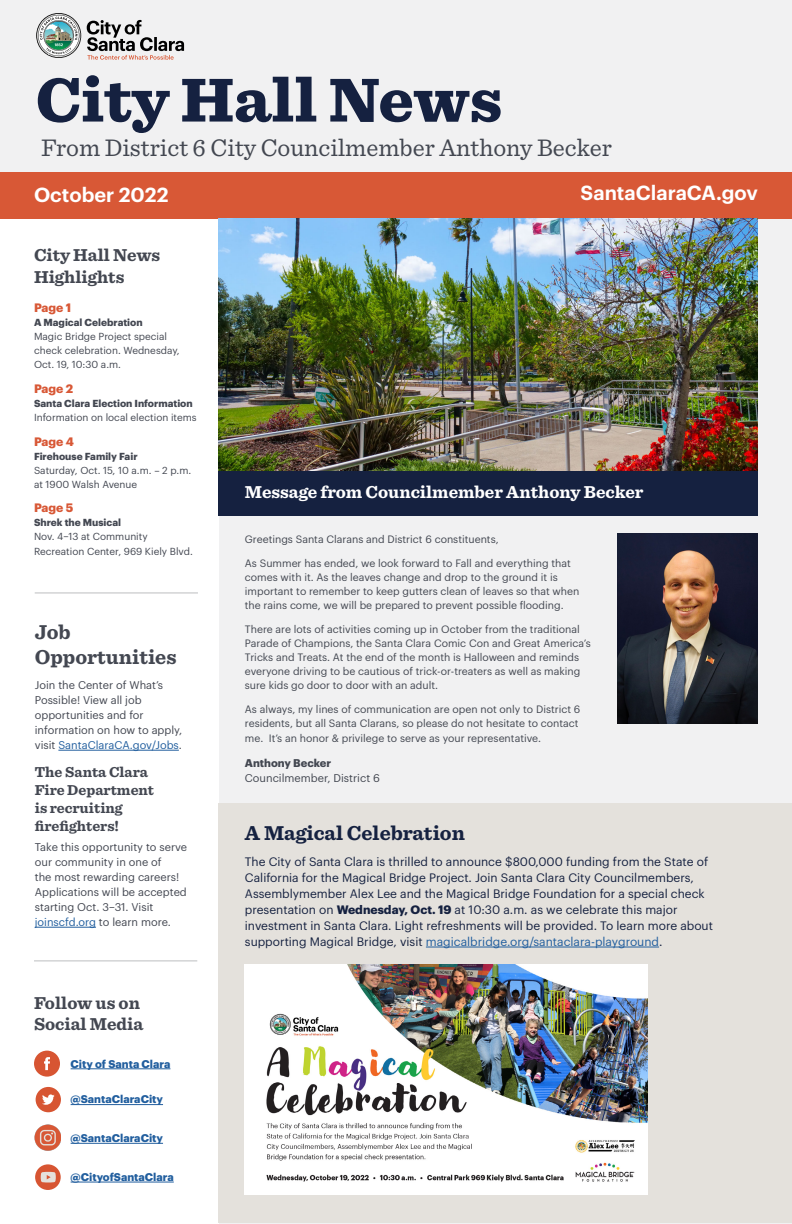
<style>
.page{position:relative;width:792px;height:1224px;background:#f1f1f2}
.page>*{position:absolute;margin:0;border:0;box-sizing:border-box;transform-origin:0 0}
.t1{font:900 64.8px "Sentinel";color:#152140}
.t2{font:25.2px "Sentinel";color:#434751}
.t3{font:700 21px "Sentinel";color:#152140}
.t4{font:700 21px/25.2px "Sentinel";color:#434751}
.t5{font:600 20px "Graphik";color:#fff}
.t6{font:700 18px/21.6px "Sentinel";color:#434751}
.t7{font:700 18px "Sentinel";color:#fff}
.t8{font:700 15px/18px "Sentinel";color:#434751}
.t9{font:12px/16px "Graphik";color:#152140}
.t10{font:700 12px "Graphik";color:#d85836}
.t11{font:11px/15px "Graphik";color:#434751}
.t12{font:700 11px "Graphik";color:#215e9e}
.t13{font:700 11px "Graphik";color:#434751}
.t14{font:10.5px/14px "Graphik";color:#434751}
.t15{font:10px/14px "Graphik";color:#434751}
.t16{font:700 10px "Graphik";color:#434751}
.s1{color:#215e9e}
.s2{font-weight:700}
</style>
<div class="page">
<div style="left:0;top:182px;width:219px;height:1042px;background:#fff"></div>
<div style="left:0;top:172px;width:792px;height:46px;background:#d85836"></div>
<img style="left:219px;top:218px;width:539px;height:253px">
<img style="left:35px;top:1125px;width:26px;height:26px">
<svg style="left:34px;top:1051px;width:26px;height:26px"></svg>
<svg style="left:36px;top:1087px;width:25px;height:25px"></svg>
<hr style="left:71px;top:1143px;width:92px;height:1px;background:#215e9e">
<hr style="left:71px;top:1104px;width:92px;height:1px;background:#215e9e">
<hr style="left:71px;top:1069px;width:99px;height:1px;background:#215e9e">
<hr style="left:71px;top:1182px;width:103px;height:1px;background:#215e9e">
<div style="left:35px;top:1164px;width:26px;height:26px;background:#d75532;border-radius:50%"></div>
<svg style="left:41px;top:1172px;width:15px;height:11px"></svg>
<hr style="left:58px;top:750px;width:121px;height:1px;background:#215e9e">
<hr style="left:35px;top:927px;width:61px;height:1px;background:#215e9e">
<hr style="left:35px;top:592px;width:163px;height:1px;background:#bcbec0">
<hr style="left:34px;top:960px;width:163px;height:1px;background:#bcbec0">
<svg style="left:36px;top:13px;width:148px;height:47px"></svg>
<img style="left:617px;top:534px;width:141px;height:190px">
<div style="left:219px;top:803px;width:573px;height:419px;background:#e4e1dc"></div>
<hr style="left:426px;top:947px;width:233px;height:1px;background:#215e9e">
<img style="left:245px;top:964px;width:402px;height:230px">
<div style="left:219px;top:471px;width:539px;height:45px;background:#152140"></div>
<h1 class="t1" style="left:36px;top:48px;width:468px">City Hall News</h1>
<h2 class="t2" style="left:41px;top:129px;width:572px">From District 6 City Councilmember Anthony Becker</h2>
<h3 class="t5" style="left:34px;top:179px;width:136px">October 2022</h3>
<h3 class="t5" style="left:581px;top:177px;width:179px">SantaClaraCA.gov</h3>
<h3 class="t6" style="left:34px;top:244px;width:128px">City Hall News<br>Highlights</h3>
<p class="t10" style="left:34px;top:299px;width:39px">Page 1</p>
<p class="t16" style="left:34px;top:315px;width:110px">A Magical Celebration</p>
<p class="t15" style="left:34px;top:329px;width:147px">Magic Bridge Project special check celebration. Wednesday,<br>Oct. 19, 10:30 a.m.</p>
<p class="t10" style="left:34px;top:379px;width:41px">Page 2</p>
<p class="t16" style="left:34px;top:395px;width:160px">Santa Clara Election Information</p>
<p class="t15" style="left:34px;top:410px;width:164px">Information on local election items</p>
<p class="t10" style="left:34px;top:432px;width:41px">Page 4</p>
<p class="t16" style="left:34px;top:448px;width:105px">Firehouse Family Fair</p>
<p class="t15" style="left:34px;top:462px;width:159px;line-height:14.4px">Saturday, Oct. 15, 10 a.m. – 2 p.m. at 1900 Walsh Avenue</p>
<p class="t10" style="left:34px;top:499px;width:41px">Page 5</p>
<p class="t16" style="left:34px;top:515px;width:89px">Shrek the Musical</p>
<p class="t15" style="left:34px;top:529px;width:160px;line-height:14.4px">Nov. 4–13 at Community<br>Recreation Center, 969 Kiely Blvd.</p>
<h3 class="t4" style="left:35px;top:618px;width:143px">Job<br>Opportunities</h3>
<p class="t11" style="left:35px;top:677px;width:149px">Join the Center of What’s<br>Possible! View all job opportunities and for information on how to apply, visit <span class="s1">SantaClaraCA.gov/Jobs</span>.</p>
<h3 class="t8" style="left:35px;top:762px;width:121px">The Santa Clara<br>Fire Department is recruiting firefighters!</h3>
<p class="t11" style="left:35px;top:839px;width:154px">Take this opportunity to serve our community in one of<br>the most rewarding careers!<br>Applications will be accepted starting Oct. 3–31. Visit <span class="s1">joinscfd.org</span> to learn more.</p>
<h3 class="t6" style="left:34px;top:991px;width:111px">Follow us on<br>Social Media</h3>
<p class="t12" style="left:71px;top:1055px;width:101px">City of Santa Clara</p>
<p class="t12" style="left:71px;top:1091px;width:94px">@SantaClaraCity</p>
<p class="t12" style="left:71px;top:1130px;width:94px">@SantaClaraCity</p>
<p class="t12" style="left:71px;top:1168px;width:105px">@CityofSantaClara</p>
<h3 class="t7" style="left:245px;top:478px;width:400px">Message from Councilmember Anthony Becker</h3>
<p class="t14" style="left:245px;top:531px;width:255px">Greetings Santa Clarans and District 6 constituents,</p>
<p class="t14" style="left:245px;top:555px;width:336px">As Summer has ended, we look forward to Fall and everything that comes with it. As the leaves change and drop to the ground it is important to remember to keep gutters clean of leaves so that when the rains come, we will be prepared to prevent possible flooding.</p>
<p class="t14" style="left:245px;top:621px;width:347px">There are lots of activities coming up in October from the traditional Parade of Champions, the Santa Clara Comic Con and Great America’s Tricks and Treats. At the end of the month is Halloween and reminds everyone driving to be cautious of trick-or-treaters as well as making sure kids go door to door with an adult.</p>
<p class="t14" style="left:245px;top:701px;width:337px">As always, my lines of communication are open not only to District 6 residents, but all Santa Clarans, so please do not hesitate to contact</p>
<p class="t14" style="left:245px;top:730px;width:298px">me. It’s an honor &amp; privilege to serve as your representative.</p>
<p class="t13" style="left:245px;top:754px;width:88px">Anthony Becker</p>
<p class="t11" style="left:245px;top:769px;width:137px">Councilmember, District 6</p>
<h3 class="t3" style="left:245px;top:816px;width:222px">A Magical Celebration</h3>
<p class="t9" style="left:245px;top:852px;width:470px">The City of Santa Clara is thrilled to announce $800,000 funding from the State of California for the Magical Bridge Project. Join Santa Clara City Councilmembers, Assemblymember Alex Lee and the Magical Bridge Foundation for a special check presentation on <span class="s2">Wednesday, Oct. 19</span> at 10:30 a.m. as we celebrate this major investment in Santa Clara. Light refreshments will be provided. To learn more about supporting Magical Bridge, visit <span class="s1">magicalbridge.org/santaclara-playground</span>.</p>
</div>
